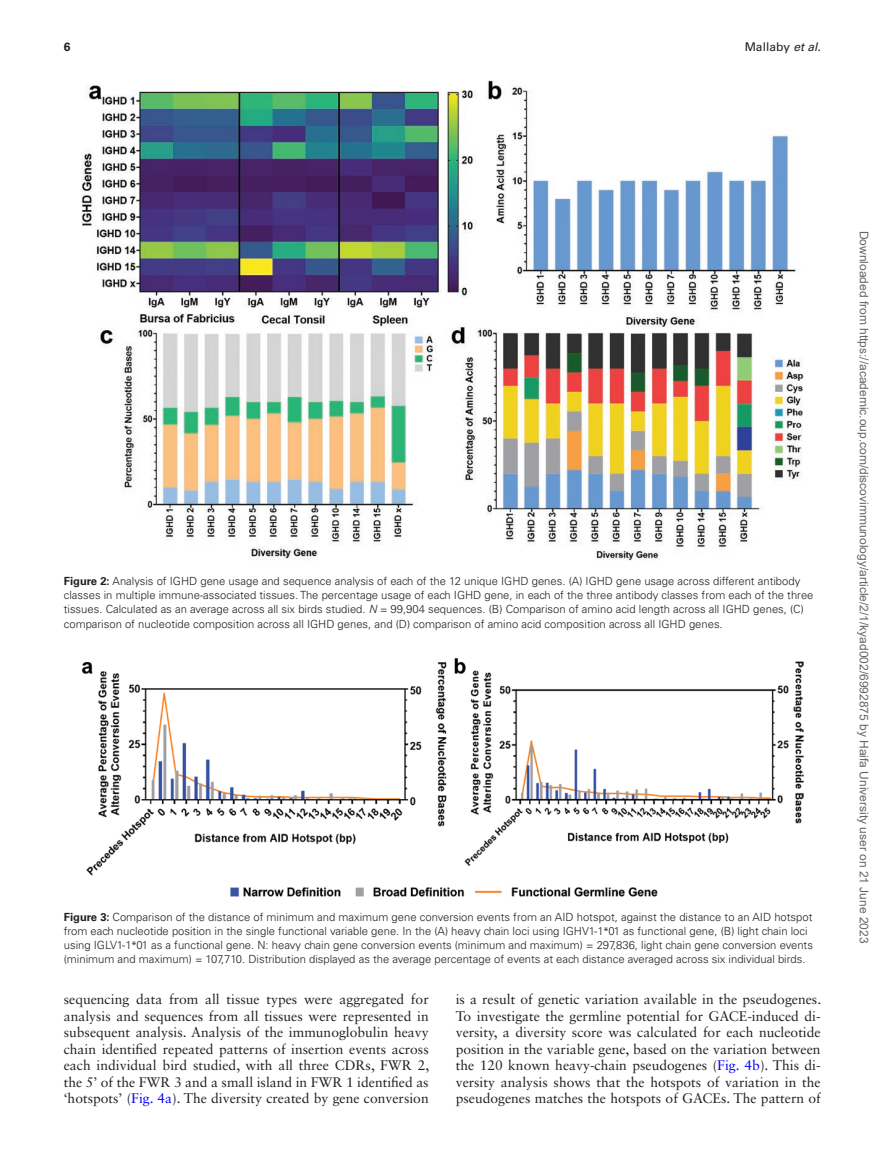
<style>
.page{position:relative;width:893px;height:1174px;background:#fff}
.page>*{position:absolute;margin:0;border:0;box-sizing:border-box;transform-origin:0 0}
.t1{font:13.8px/16.5px "Sabon LT Std";color:#231f20;text-align:justify}
.t2{font:12px "Arial";color:#666}
.t3{font:12px "Univers LT Std";color:#231f20}
.t4{font:700 12px "Univers LT Std";color:#231f20}
.t5{font:300 11.25px/14.2px "Univers LT Std";color:#231f20}
.s1{font-style:italic}
.s2{font-weight:700}
.s3{font-family:"Myriad Pro";font-weight:400}
.s4{color:#00f}
</style>
<div class="page">
<img style="left:81px;top:81px;width:722px;height:479px">
<img style="left:81px;top:658px;width:722px;height:238px">
<p class="t4" style="left:64px;top:40px;width:8px">6</p>
<p class="t3" style="left:745px;top:40px;width:78px">Mallaby <span class="s1">et al.</span></p>
<p class="t5" style="left:64px;top:573px;width:751px"><span class="s2">Figure 2:</span> Analysis of IGHD gene usage and sequence analysis of each of the 12 unique IGHD genes. (A) IGHD gene usage across different antibody classes in multiple immune-associated tissues. The percentage usage of each IGHD gene, in each of the three antibody classes from each of the three tissues. Calculated as an average across all six birds studied. <span class="s1">N</span> = 99,904 sequences. (B) Comparison of amino acid length across all IGHD genes, (C) comparison of nucleotide composition across all IGHD genes, and (D) comparison of amino acid composition across all IGHD genes.</p>
<p class="t5" style="left:64px;top:909px;width:751px"><span class="s2">Figure 3:</span> Comparison of the distance of minimum and maximum gene conversion events from an AID hotspot, against the distance to an AID hotspot from each nucleotide position in the single functional variable gene. In the (A) heavy chain loci using IGHV1-1<span class="s3">*</span>01 as functional gene, (B) light chain loci using IGLV1-1<span class="s3">*</span>01 as a functional gene. N: heavy chain gene conversion events (minimum and maximum) = 297,836, light chain gene conversion events (minimum and maximum) = 107,710. Distribution displayed as the average percentage of events at each distance averaged across six individual birds.</p>
<p class="t1" style="left:64px;top:990px;width:367px">sequencing data from all tissue types were aggregated for analysis and sequences from all tissues were represented in subsequent analysis. Analysis of the immunoglobulin heavy chain identified repeated patterns of insertion events across each individual bird studied, with all three CDRs, FWR 2, the 5’ of the FWR 3 and a small island in FWR 1 identified as ‘hotspots’ (<span class="s4">Fig. 4a</span>). The diversity created by gene conversion</p>
<p class="t1" style="left:456px;top:990px;width:367px">is a result of genetic variation available in the pseudogenes.<br>To investigate the germline potential for GACE-induced di&shy;versity, a diversity score was calculated for each nucleotide position in the variable gene, based on the variation between the 120 known heavy-chain pseudogenes (<span class="s4">Fig. 4b</span>). This di&shy;versity analysis shows that the hotspots of variation in the pseudogenes matches the hotspots of GACEs. The pattern of</p>
<p class="t2" style="left:868px;top:230px;width:714px;rotate:90deg">Downloaded from https://academic.oup.com/discovimmunology/article/2/1/kyad002/6992875 by Haifa University user on 21 June 2023</p>
</div>
